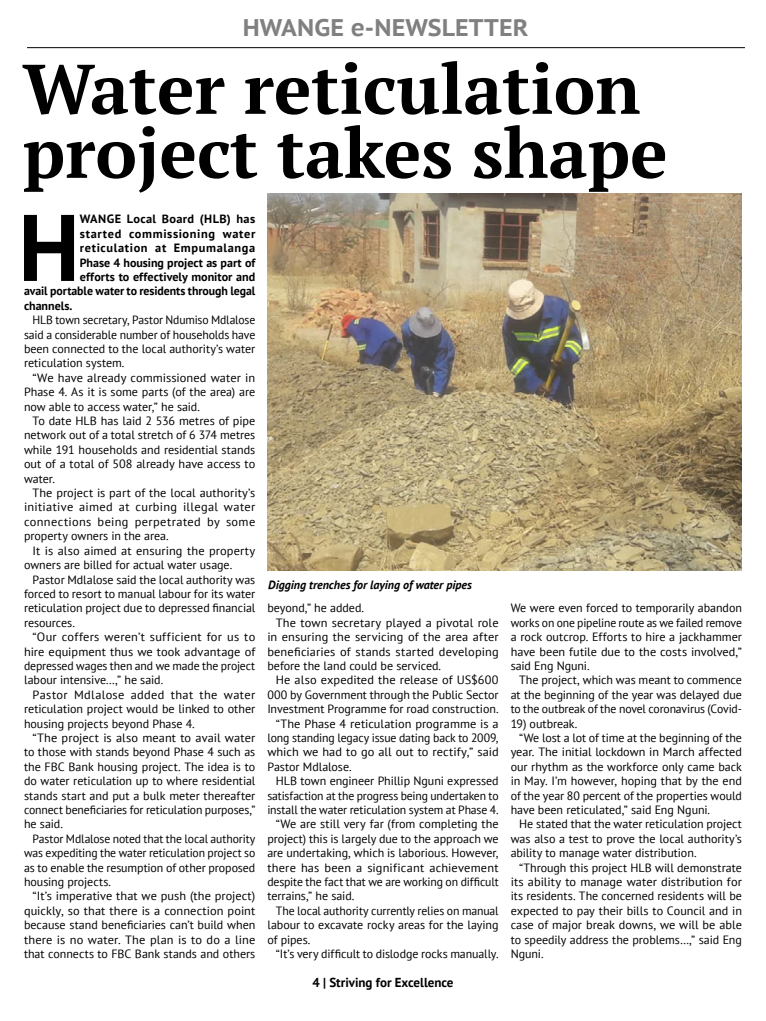
<style>
.page{position:relative;width:766px;height:1021px;background:#fff}
.page>*{position:absolute;margin:0;border:0;box-sizing:border-box;transform-origin:0 0}
.t1{font:700 94.3px "PT Sans";color:#000}
.t2{font:700 70px/64px "PT Serif";color:#000}
.t3{font:700 24px "PT Sans Caption";letter-spacing:.005em;color:#808080}
.t4{font:700 13px "PT Sans";color:#000}
.t5{font:12px/14.4px "PT Sans";letter-spacing:-.005em;color:#000;text-align:justify}
.t6{font:700 12px "PT Sans";letter-spacing:.005em;color:#000}
.t7{font:700 12px "PT Sans";letter-spacing:.05em;color:#000}
.t8{font:italic 700 12px "PT Sans";color:#000}
.t9{font:12px "PT Sans";letter-spacing:.015em;color:#000}
.t10{font:700 12px "PT Sans";letter-spacing:.03em;color:#000}
</style>
<div class="page">
<hr style="left:27px;top:47px;width:717px;height:1px;background:#000">
<img style="left:267px;top:193px;width:474px;height:377px">
<h3 class="t3" style="left:243px;top:12px;width:287px">HWANGE e-NEWSLETTER</h3>
<h2 class="t2" style="left:22px;top:56px;width:646px">Water reticulation project takes shape</h2>
<h1 class="t1" style="left:18px;top:186px;width:63px">H</h1>
<p class="t10" style="left:80px;top:211px;width:177px">WANGE Local Board (HLB) has</p>
<p class="t7" style="left:80px;top:225px;width:177px">started commissioning water</p>
<p class="t7" style="left:80px;top:240px;width:177px">reticulation at Empumalanga</p>
<p class="t6" style="left:80px;top:254px;width:177px">Phase 4 housing project as part of</p>
<p class="t6" style="left:80px;top:269px;width:177px">efforts to effectively monitor and</p>
<p class="t6" style="left:24px;top:283px;width:233px">avail portable water to residents through legal</p>
<p class="t6" style="left:24px;top:297px;width:50px">channels.</p>
<p class="t5" style="left:24px;top:312px;width:233px;text-indent:9px">HLB town secretary, Pastor Ndumiso Mdlalose said a considerable number of households have been connected to the local authority’s water reticulation system.</p>
<p class="t5" style="left:24px;top:370px;width:233px;text-indent:9px">“We have already commissioned water in Phase 4. As it is some parts (of the area) are now able to access water,” he said.</p>
<p class="t5" style="left:24px;top:413px;width:233px;text-indent:9px">To date HLB has laid 2 536 metres of pipe network out of a total stretch of 6 374 metres while 191 households and residential stands out of a total of 508 already have access to water.</p>
<p class="t5" style="left:24px;top:485px;width:233px;text-indent:9px">The project is part of the local authority’s initiative aimed at curbing illegal water connections being perpetrated by some property owners in the area.</p>
<p class="t5" style="left:24px;top:543px;width:233px;text-indent:9px">It is also aimed at ensuring the property owners are billed for actual water usage.</p>
<p class="t5" style="left:24px;top:572px;width:233px;text-indent:9px">Pastor Mdlalose said the local authority was forced to resort to manual labour for its water reticulation project due to depressed financial resources.</p>
<p class="t5" style="left:24px;top:629px;width:233px;text-indent:9px">“Our coffers weren’t sufficient for us to hire equipment thus we took advantage of depressed wages then and we made the project labour intensive…,” he said.</p>
<p class="t5" style="left:24px;top:687px;width:233px;text-indent:9px">Pastor Mdlalose added that the water reticulation project would be linked to other housing projects beyond Phase 4.</p>
<p class="t5" style="left:24px;top:730px;width:233px;text-indent:9px">“The project is also meant to avail water to those with stands beyond Phase 4 such as the FBC Bank housing project. The idea is to do water reticulation up to where residential stands start and put a bulk meter thereafter connect beneficiaries for reticulation purposes,” he said.</p>
<p class="t5" style="left:24px;top:831px;width:233px;text-indent:9px">Pastor Mdlalose noted that the local authority was expediting the water reticulation project so as to enable the resumption of other proposed housing projects.</p>
<p class="t5" style="left:24px;top:888px;width:233px;text-indent:9px">“It’s imperative that we push (the project) quickly, so that there is a connection point because stand beneficiaries can’t build when there is no water. The plan is to do a line that connects to FBC Bank stands and others</p>
<p class="t8" style="left:268px;top:576px;width:205px">Digging trenches for laying of water pipes</p>
<p class="t5" style="left:267px;top:600px;width:98px">beyond,” he added.</p>
<p class="t5" style="left:276px;top:615px;width:224px">The town secretary played a pivotal role</p>
<p class="t5" style="left:267px;top:629px;width:233px">in ensuring the servicing of the area after</p>
<p class="t5" style="left:267px;top:644px;width:233px">beneficiaries of stands started developing</p>
<p class="t5" style="left:267px;top:658px;width:175px">before the land could be serviced.</p>
<p class="t5" style="left:276px;top:672px;width:224px">He also expedited the release of US$600</p>
<p class="t5" style="left:267px;top:687px;width:233px">000 by Government through the Public Sector</p>
<p class="t5" style="left:267px;top:701px;width:233px">Investment Programme for road construction.</p>
<p class="t5" style="left:276px;top:716px;width:224px">“The Phase 4 reticulation programme is a</p>
<p class="t5" style="left:267px;top:730px;width:233px">long standing legacy issue dating back to 2009,</p>
<p class="t5" style="left:267px;top:744px;width:233px">which we had to go all out to rectify,” said</p>
<p class="t5" style="left:267px;top:759px;width:86px">Pastor Mdlalose.</p>
<p class="t5" style="left:276px;top:773px;width:224px">HLB town engineer Phillip Nguni expressed</p>
<p class="t5" style="left:267px;top:788px;width:233px">satisfaction at the progress being undertaken to</p>
<p class="t5" style="left:267px;top:802px;width:233px">install the water reticulation system at Phase 4.</p>
<p class="t5" style="left:276px;top:816px;width:224px">“We are still very far (from completing the</p>
<p class="t5" style="left:267px;top:831px;width:233px">project) this is largely due to the approach we</p>
<p class="t5" style="left:267px;top:845px;width:233px">are undertaking, which is laborious. However,</p>
<p class="t9" style="left:267px;top:859px;width:233px">there has been a significant achievement</p>
<p class="t5" style="left:267px;top:874px;width:233px">despite the fact that we are working on difficult</p>
<p class="t5" style="left:267px;top:888px;width:89px">terrains,” he said.</p>
<p class="t5" style="left:276px;top:903px;width:224px">The local authority currently relies on manual</p>
<p class="t5" style="left:267px;top:917px;width:233px">labour to excavate rocky areas for the laying</p>
<p class="t5" style="left:267px;top:932px;width:45px">of pipes.</p>
<p class="t5" style="left:276px;top:946px;width:224px">“It’s very difficult to dislodge rocks manually.</p>
<p class="t4" style="left:312px;top:973px;width:143px">4 | Striving for Excellence</p>
<p class="t5" style="left:510px;top:600px;width:233px">We were even forced to temporarily abandon works on one pipeline route as we failed remove a rock outcrop. Efforts to hire a jackhammer have been futile due to the costs involved,” said Eng Nguni.</p>
<p class="t5" style="left:510px;top:672px;width:233px;text-indent:9px">The project, which was meant to commence at the beginning of the year was delayed due to the outbreak of the novel coronavirus (Covid-</p>
<p class="t5" style="left:510px;top:716px;width:68px">19) outbreak.</p>
<p class="t5" style="left:519px;top:730px;width:224px">“We lost a lot of time at the beginning of the</p>
<p class="t5" style="left:510px;top:744px;width:233px">year. The initial lockdown in March affected</p>
<p class="t5" style="left:510px;top:759px;width:233px">our rhythm as the workforce only came back</p>
<p class="t5" style="left:510px;top:773px;width:233px">in May. I’m however, hoping that by the end</p>
<p class="t5" style="left:510px;top:788px;width:233px">of the year 80 percent of the properties would</p>
<p class="t5" style="left:510px;top:802px;width:201px">have been reticulated,” said Eng Nguni.</p>
<p class="t5" style="left:519px;top:816px;width:224px">He stated that the water reticulation project</p>
<p class="t5" style="left:510px;top:831px;width:233px">was also a test to prove the local authority’s</p>
<p class="t5" style="left:510px;top:845px;width:187px">ability to manage water distribution.</p>
<p class="t5" style="left:519px;top:860px;width:224px">“Through this project HLB will demonstrate</p>
<p class="t5" style="left:510px;top:874px;width:233px">its ability to manage water distribution for</p>
<p class="t5" style="left:510px;top:888px;width:233px">its residents. The concerned residents will be</p>
<p class="t5" style="left:510px;top:903px;width:233px">expected to pay their bills to Council and in</p>
<p class="t5" style="left:510px;top:917px;width:233px">case of major break downs, we will be able</p>
<p class="t5" style="left:510px;top:932px;width:233px">to speedily address the problems…,” said Eng</p>
<p class="t5" style="left:510px;top:946px;width:34px">Nguni.</p>
</div>
